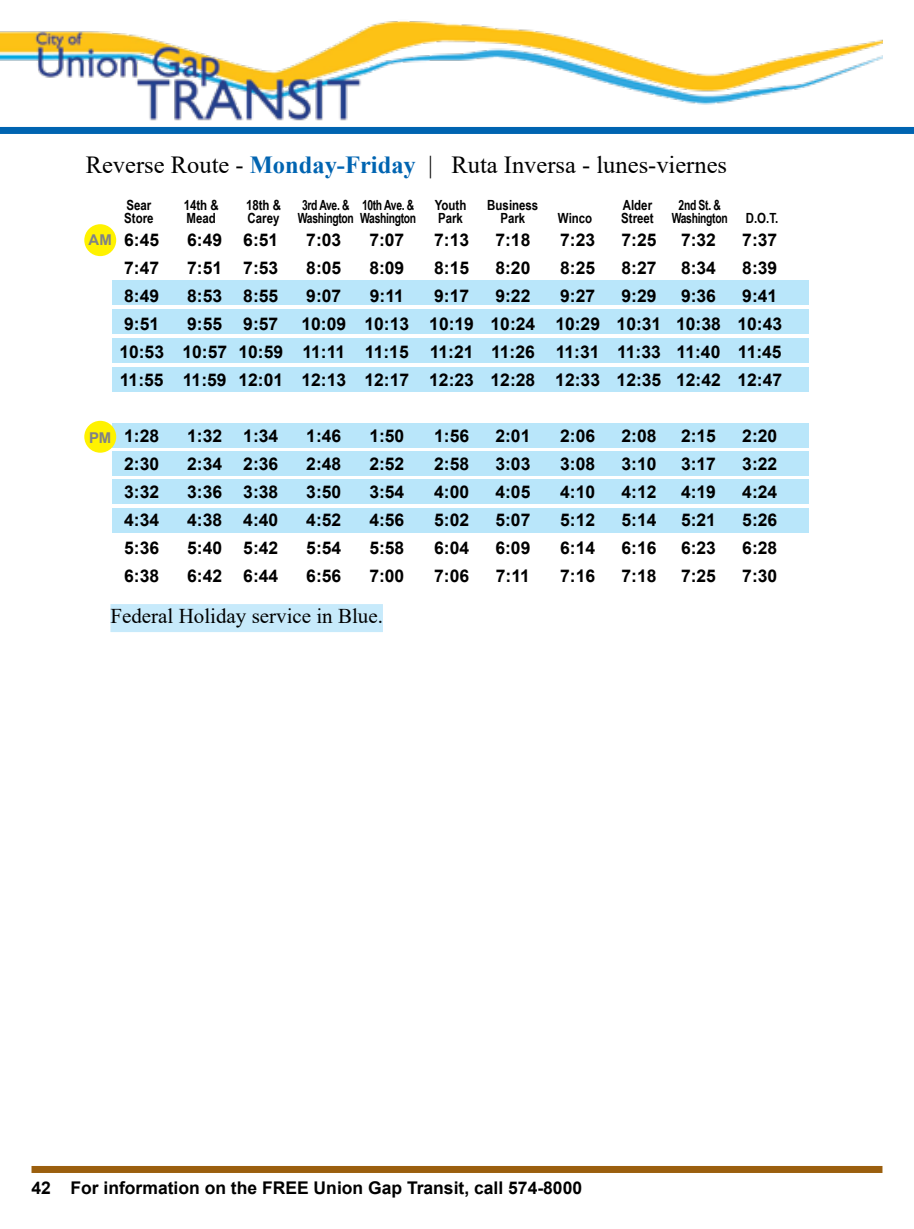
<style>
.page{position:relative;width:914px;height:1229px;background:#fff}
.page>*{position:absolute;margin:0;border:0;box-sizing:border-box;transform-origin:0 0}
.t1{font:24.5px "Times New Roman";color:#000}
.t2{font:21px "Times New Roman";color:#000}
.t3{font:700 17.5px/28px "Arial";color:#000;text-align:justify}
.t4{font:700 14.88px "Arial";color:#808285}
.t5{font:700 14px/13.1px "Arial Narrow";color:#000}
.t6{font:700 14px/13.1px "Arial Narrow";letter-spacing:-.025em;color:#000;scale:.9 1}
.s1{font-weight:700;color:#0064b1}
</style>
<div class="page">
<div style="left:112px;top:280px;width:696px;height:25px;background:#b9e6fa"></div>
<div style="left:112px;top:309px;width:696px;height:25px;background:#b9e6fa"></div>
<div style="left:112px;top:338px;width:696px;height:25px;background:#b9e6fa"></div>
<div style="left:112px;top:367px;width:696px;height:25px;background:#b9e6fa"></div>
<div style="left:112px;top:422px;width:696px;height:25px;background:#b9e6fa"></div>
<div style="left:112px;top:451px;width:696px;height:25px;background:#b9e6fa"></div>
<div style="left:112px;top:479px;width:696px;height:25px;background:#b9e6fa"></div>
<div style="left:112px;top:507px;width:696px;height:25px;background:#b9e6fa"></div>
<div style="left:32px;top:1166px;width:850px;height:6px;background:#9b5f0e"></div>
<div style="left:84px;top:224px;width:32px;height:32px;background:#fff200;border-radius:50%"></div>
<div style="left:84px;top:421px;width:32px;height:32px;background:#fff200;border-radius:50%"></div>
<div style="left:110px;top:604px;width:273px;height:28px;background:#c7eafb"></div>
<div style="left:0;top:127px;width:914px;height:7px;background:#0064b1"></div>
<img style="left:0;top:21px;width:882px;height:100px">
<h1 class="t1" style="left:86px;top:147px;width:643px">Reverse Route - <span class="s1">Monday-Friday</span> | Ruta Inversa - lunes-viernes</h1>
<p class="t5" style="left:184px;top:197px;width:37px">14th &amp;<br>Mead</p>
<p class="t5" style="left:246px;top:197px;width:37px">18th &amp;<br>Carey</p>
<p class="t5" style="left:621px;top:197px;width:34px">Alder<br>Street</p>
<p class="t5" style="left:124px;top:197px;width:31px">Sear<br>Store</p>
<p class="t5" style="left:487px;top:197px;width:53px;text-align:center">Business<br>Park</p>
<p class="t6" style="left:298px;top:197px;width:64px">3rd Ave. &amp;<br>Washington</p>
<p class="t6" style="left:671px;top:197px;width:64px;text-align:center">2nd St. &amp;<br>Washington</p>
<p class="t6" style="left:360px;top:197px;width:64px">10th Ave. &amp;<br>Washington</p>
<p class="t5" style="left:434px;top:197px;width:33px">Youth<br>Park</p>
<p class="t5" style="left:558px;top:210px;width:36px">Winco</p>
<p class="t5" style="left:745px;top:210px;width:34px">D.O.T.</p>
<p class="t4" style="left:89px;top:229px;width:25px">AM</p>
<p class="t3" style="left:124px;top:226px;width:37px">6:45</p>
<p class="t3" style="left:187px;top:226px;width:93px">6:49 6:51</p>
<p class="t3" style="left:306px;top:226px;width:37px">7:03</p>
<p class="t3" style="left:369px;top:226px;width:37px">7:07</p>
<p class="t3" style="left:434px;top:226px;width:37px">7:13</p>
<p class="t3" style="left:495px;top:226px;width:37px">7:18</p>
<p class="t3" style="left:560px;top:226px;width:37px">7:23</p>
<p class="t3" style="left:621px;top:226px;width:37px">7:25</p>
<p class="t3" style="left:681px;top:226px;width:37px">7:32</p>
<p class="t3" style="left:742px;top:226px;width:37px">7:37</p>
<p class="t3" style="left:124px;top:254px;width:37px">7:47</p>
<p class="t3" style="left:187px;top:254px;width:93px">7:51 7:53</p>
<p class="t3" style="left:306px;top:254px;width:37px">8:05</p>
<p class="t3" style="left:369px;top:254px;width:37px">8:09</p>
<p class="t3" style="left:434px;top:254px;width:37px">8:15</p>
<p class="t3" style="left:495px;top:254px;width:37px">8:20</p>
<p class="t3" style="left:560px;top:254px;width:37px">8:25</p>
<p class="t3" style="left:621px;top:254px;width:37px">8:27</p>
<p class="t3" style="left:681px;top:254px;width:37px">8:34</p>
<p class="t3" style="left:742px;top:254px;width:37px">8:39</p>
<p class="t3" style="left:124px;top:282px;width:37px">8:49</p>
<p class="t3" style="left:187px;top:282px;width:93px">8:53 8:55</p>
<p class="t3" style="left:306px;top:282px;width:37px">9:07</p>
<p class="t3" style="left:370px;top:282px;width:36px">9:11</p>
<p class="t3" style="left:434px;top:282px;width:37px">9:17</p>
<p class="t3" style="left:495px;top:282px;width:37px">9:22</p>
<p class="t3" style="left:560px;top:282px;width:37px">9:27</p>
<p class="t3" style="left:621px;top:282px;width:37px">9:29</p>
<p class="t3" style="left:681px;top:282px;width:37px">9:36</p>
<p class="t3" style="left:742px;top:282px;width:37px">9:41</p>
<p class="t3" style="left:124px;top:310px;width:37px">9:51</p>
<p class="t3" style="left:187px;top:310px;width:93px">9:55 9:57</p>
<p class="t3" style="left:119px;top:310px;width:664px;text-indent:182px">10:09 10:13 10:19 10:24 10:29 10:31 10:38 10:43<br>10:53 10:57 10:59 11:11 11:15 11:21 11:26 11:31 11:33 11:40 11:45<br>11:55 11:59 12:01 12:13 12:17 12:23 12:28 12:33 12:35 12:42 12:47</p>
<p class="t4" style="left:89px;top:427px;width:24px">PM</p>
<p class="t3" style="left:124px;top:422px;width:37px">1:28</p>
<p class="t3" style="left:187px;top:422px;width:93px">1:32 1:34</p>
<p class="t3" style="left:306px;top:422px;width:37px">1:46</p>
<p class="t3" style="left:369px;top:422px;width:37px">1:50</p>
<p class="t3" style="left:434px;top:422px;width:37px">1:56</p>
<p class="t3" style="left:495px;top:422px;width:37px">2:01</p>
<p class="t3" style="left:560px;top:422px;width:37px">2:06</p>
<p class="t3" style="left:621px;top:422px;width:37px">2:08</p>
<p class="t3" style="left:681px;top:422px;width:37px">2:15</p>
<p class="t3" style="left:742px;top:422px;width:37px">2:20</p>
<p class="t3" style="left:124px;top:450px;width:37px">2:30</p>
<p class="t3" style="left:187px;top:450px;width:93px">2:34 2:36</p>
<p class="t3" style="left:306px;top:450px;width:37px">2:48</p>
<p class="t3" style="left:369px;top:450px;width:37px">2:52</p>
<p class="t3" style="left:434px;top:450px;width:37px">2:58</p>
<p class="t3" style="left:495px;top:450px;width:37px">3:03</p>
<p class="t3" style="left:560px;top:450px;width:37px">3:08</p>
<p class="t3" style="left:621px;top:450px;width:37px">3:10</p>
<p class="t3" style="left:681px;top:450px;width:37px">3:17</p>
<p class="t3" style="left:742px;top:450px;width:37px">3:22</p>
<p class="t3" style="left:124px;top:478px;width:37px">3:32</p>
<p class="t3" style="left:187px;top:478px;width:93px">3:36 3:38</p>
<p class="t3" style="left:306px;top:478px;width:37px">3:50</p>
<p class="t3" style="left:369px;top:478px;width:37px">3:54</p>
<p class="t3" style="left:434px;top:478px;width:37px">4:00</p>
<p class="t3" style="left:495px;top:478px;width:37px">4:05</p>
<p class="t3" style="left:560px;top:478px;width:37px">4:10</p>
<p class="t3" style="left:621px;top:478px;width:37px">4:12</p>
<p class="t3" style="left:681px;top:478px;width:37px">4:19</p>
<p class="t3" style="left:742px;top:478px;width:37px">4:24</p>
<p class="t3" style="left:124px;top:506px;width:37px">4:34</p>
<p class="t3" style="left:187px;top:506px;width:93px">4:38 4:40</p>
<p class="t3" style="left:306px;top:506px;width:37px">4:52</p>
<p class="t3" style="left:369px;top:506px;width:37px">4:56</p>
<p class="t3" style="left:434px;top:506px;width:37px">5:02</p>
<p class="t3" style="left:495px;top:506px;width:37px">5:07</p>
<p class="t3" style="left:560px;top:506px;width:37px">5:12</p>
<p class="t3" style="left:621px;top:506px;width:37px">5:14</p>
<p class="t3" style="left:681px;top:506px;width:37px">5:21</p>
<p class="t3" style="left:742px;top:506px;width:37px">5:26</p>
<p class="t3" style="left:124px;top:534px;width:37px">5:36</p>
<p class="t3" style="left:187px;top:534px;width:93px">5:40 5:42</p>
<p class="t3" style="left:306px;top:534px;width:37px">5:54</p>
<p class="t3" style="left:369px;top:534px;width:37px">5:58</p>
<p class="t3" style="left:434px;top:534px;width:37px">6:04</p>
<p class="t3" style="left:495px;top:534px;width:37px">6:09</p>
<p class="t3" style="left:560px;top:534px;width:37px">6:14</p>
<p class="t3" style="left:621px;top:534px;width:37px">6:16</p>
<p class="t3" style="left:681px;top:534px;width:37px">6:23</p>
<p class="t3" style="left:742px;top:534px;width:37px">6:28</p>
<p class="t3" style="left:124px;top:562px;width:37px">6:38</p>
<p class="t3" style="left:187px;top:562px;width:93px">6:42 6:44</p>
<p class="t3" style="left:306px;top:562px;width:37px">6:56</p>
<p class="t3" style="left:369px;top:562px;width:37px">7:00</p>
<p class="t3" style="left:434px;top:562px;width:37px">7:06</p>
<p class="t3" style="left:496px;top:562px;width:36px">7:11</p>
<p class="t3" style="left:560px;top:562px;width:37px">7:16</p>
<p class="t3" style="left:621px;top:562px;width:37px">7:18</p>
<p class="t3" style="left:681px;top:562px;width:37px">7:25</p>
<p class="t3" style="left:742px;top:562px;width:37px">7:30</p>
<p class="t2" style="left:110px;top:601px;width:274px">Federal Holiday service in Blue.</p>
<p class="t3" style="left:32px;top:1174px;width:552px">42 For information on the FREE Union Gap Transit, call 574-8000</p>
</div>
